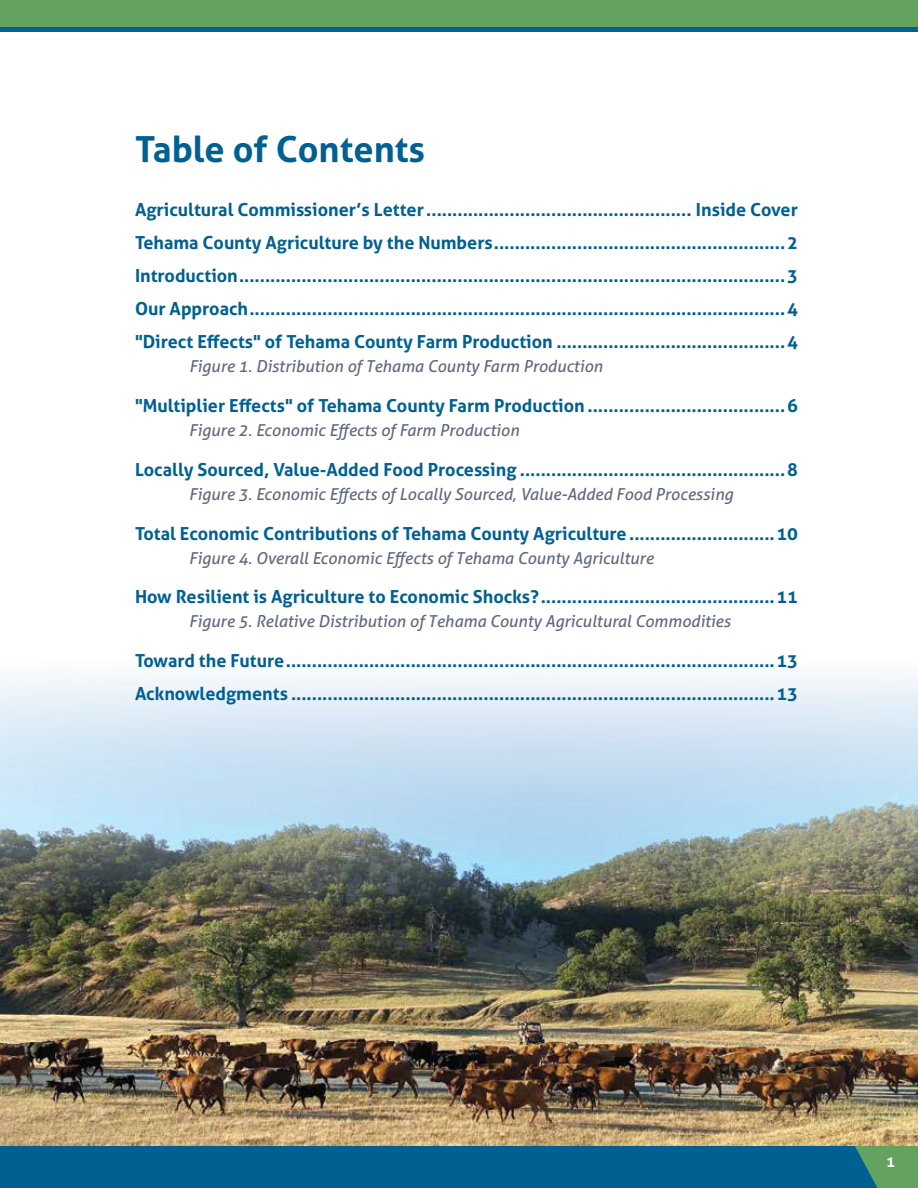
<style>
.page{position:relative;width:918px;height:1188px;background:#fff}
.page>*{position:absolute;margin:0;border:0;box-sizing:border-box;transform-origin:0 0}
.t1{font:700 36px "Aller";color:#006091}
.t2{font:700 18px/33px "Aller";color:#006091;text-align:justify}
.t3{font:italic 16.5px "Aller";color:#616981}
.t4{font:700 15px "Aller";color:#fff}
</style>
<div class="page">
<div style="left:0;top:0;width:918px;height:32px;background:#006091"></div>
<div style="left:0;top:1146px;width:918px;height:42px;background:#006091"></div>
<svg style="left:855px;top:1146px;width:63px;height:42px"></svg>
<div style="left:0;top:0;width:918px;height:27px;background:#64a260"></div>
<img style="left:0;top:674px;width:918px;height:472px">
<h1 class="t1" style="left:135px;top:127px;width:292px">Table of Contents</h1>
<p class="t2" style="left:135px;top:193px;width:664px">Agricultural Commissioner’s Letter ................................................... Inside Cover Tehama County Agriculture by the Numbers........................................................2<br>Introduction.........................................................................................................3<br>Our Approach.......................................................................................................4 "Direct Effects" of Tehama County Farm Production ............................................4</p>
<p class="t3" style="left:189px;top:357px;width:415px">Figure 1. Distribution of Tehama County Farm Production</p>
<p class="t2" style="left:135px;top:389px;width:664px">"Multiplier Effects" of Tehama County Farm Production ......................................6</p>
<p class="t3" style="left:189px;top:420px;width:332px">Figure 2. Economic Effects of Farm Production</p>
<p class="t2" style="left:135px;top:453px;width:664px">Locally Sourced, Value-Added Food Processing ...................................................8</p>
<p class="t3" style="left:189px;top:484px;width:546px">Figure 3. Economic Effects of Locally Sourced, Value-Added Food Processing</p>
<p class="t2" style="left:135px;top:517px;width:664px">Total Economic Contributions of Tehama County Agriculture ............................10</p>
<p class="t3" style="left:189px;top:548px;width:466px">Figure 4. Overall Economic Effects of Tehama County Agriculture</p>
<p class="t2" style="left:135px;top:580px;width:664px">How Resilient is Agriculture to Economic Shocks?.............................................11</p>
<p class="t3" style="left:189px;top:612px;width:543px">Figure 5. Relative Distribution of Tehama County Agricultural Commodities</p>
<p class="t2" style="left:135px;top:644px;width:664px">Toward the Future..............................................................................................13<br>Acknowledgments .............................................................................................13</p>
<p class="t4" style="left:886px;top:1153px;width:10px">1</p>
</div>
